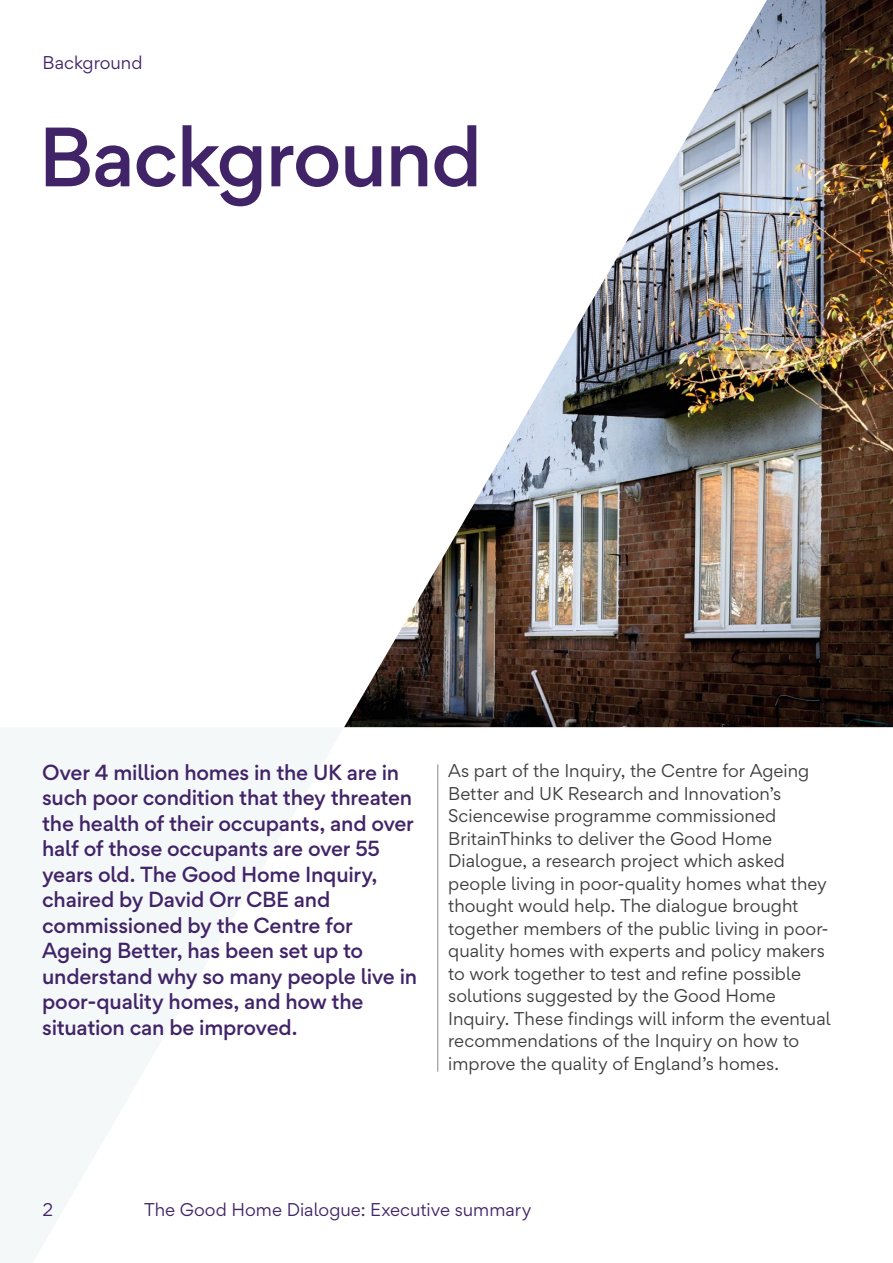
<style>
.page{position:relative;width:893px;height:1263px;background:#fff}
.page>*{position:absolute;margin:0;border:0;box-sizing:border-box;transform-origin:0 0}
.t1{font:500 75px "Gordita";letter-spacing:-.025em;color:#412468}
.t2{font:500 19.5px/25.5px "Gordita";letter-spacing:-.01em;color:#412468}
.t3{font:16.5px/22.5px "Gordita";color:#3c3c3b}
.t4{font:16.5px "Gordita";color:#412468}
</style>
<div class="page">
<img style="left:344px;top:0;width:549px;height:727px">
<hr style="left:438px;top:764px;width:1px;height:307px;background:#878787">
<p class="t4" style="left:43px;top:50px;width:101px">Background</p>
<h1 class="t1" style="left:38px;top:101px;width:445px">Background</h1>
<p class="t2" style="left:42px;top:759px;width:377px">Over 4 million homes in the UK are in such poor condition that they threaten the health of their occupants, and over half of those occupants are over 55 years old. The Good Home Inquiry, chaired by David Orr CBE and commissioned by the Centre for Ageing Better, has been set up to understand why so many people live in poor-quality homes, and how the situation can be improved.</p>
<p class="t3" style="left:448px;top:759px;width:384px">As part of the Inquiry, the Centre for Ageing Better and UK Research and Innovation’s Sciencewise programme commissioned BritainThinks to deliver the Good Home Dialogue, a research project which asked people living in poor-quality homes what they thought would help. The dialogue brought together members of the public living in poor&shy;quality homes with experts and policy makers to work together to test and refine possible solutions suggested by the Good Home Inquiry. These findings will inform the eventual recommendations of the Inquiry on how to improve the quality of England’s homes.</p>
<p class="t4" style="left:43px;top:1198px;width:12px">2</p>
<p class="t4" style="left:144px;top:1198px;width:389px">The Good Home Dialogue: Executive summary</p>
</div>
